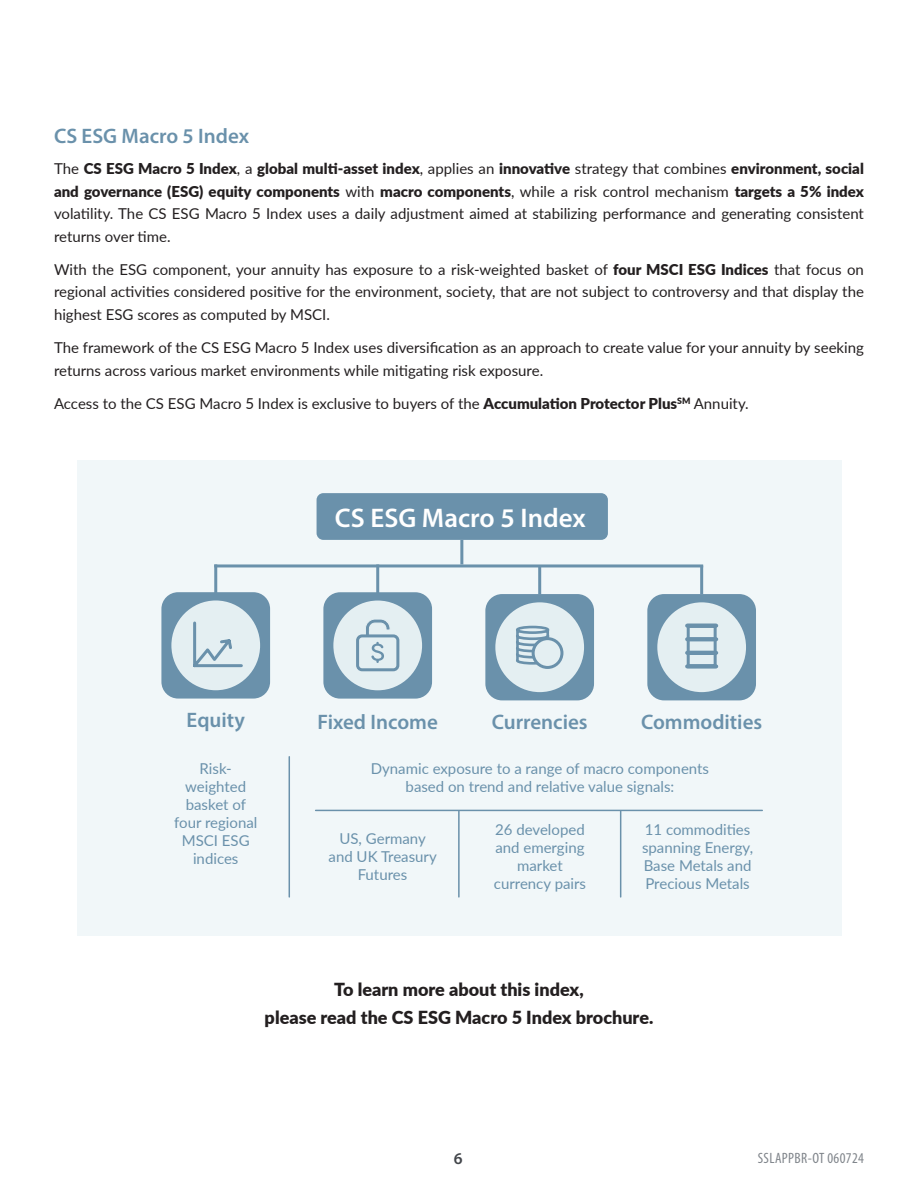
<style>
.page{position:relative;width:918px;height:1188px;background:#fff}
.page>*{position:absolute;margin:0;border:0;box-sizing:border-box;transform-origin:0 0}
.t1{font:600 27px "Myriad Pro";color:#fff}
.t2{font:600 21px "Myriad Pro";color:#6a91ab}
.t3{font:900 18px "Lato";color:#231f20}
.t4{font:600 16.5px "Myriad Pro";color:#43464b}
.t5{font:15px/22.5px "Lato";color:#231f20;text-align:justify}
.Main_Body_Copy_Style{font:15px/18px "Lato";color:#6a91ab;text-align:center}
.t6{font:condensed 15px "Myriad Pro";letter-spacing:.025em;color:#80858b}
.s1{font-weight:900}
</style>
<div class="page">
<div style="left:77px;top:461px;width:764px;height:475px;background:#f1f7f9"></div>
<div style="left:161px;top:592px;width:109px;height:107px;background:#6a91ab;border-radius:17px"></div>
<div style="left:171px;top:600px;width:89px;height:90px;background:#e4eff2;border-radius:50%"></div>
<svg style="left:193px;top:621px;width:50px;height:47px"></svg>
<hr style="left:214px;top:564px;width:489px;height:3px;background:#6a91ab">
<hr style="left:214px;top:564px;width:3px;height:29px;background:#6a91ab">
<div style="left:323px;top:592px;width:109px;height:107px;background:#6a91ab;border-radius:17px"></div>
<div style="left:333px;top:601px;width:89px;height:89px;background:#e4eff2;border-radius:50%"></div>
<hr style="left:376px;top:564px;width:3px;height:29px;background:#6a91ab">
<div style="left:485px;top:594px;width:109px;height:106px;background:#6a91ab;border-radius:17px"></div>
<div style="left:495px;top:602px;width:89px;height:90px;background:#e4eff2;border-radius:50%"></div>
<svg style="left:516px;top:628px;width:34px;height:38px"></svg>
<div style="left:516px;top:626px;width:33px;height:8px;border:3px solid #6a91ab;border-radius:50%"></div>
<div style="left:533px;top:639px;width:29px;height:28px;background:#e4eff2;border-radius:50%"></div>
<div style="left:532px;top:637px;width:31px;height:32px;border:3px solid #6a91ab;border-radius:50%"></div>
<hr style="left:538px;top:566px;width:3px;height:28px;background:#6a91ab">
<div style="left:647px;top:594px;width:109px;height:106px;background:#6a91ab;border-radius:17px"></div>
<div style="left:657px;top:602px;width:89px;height:90px;background:#e4eff2;border-radius:50%"></div>
<div style="left:687px;top:625px;width:30px;height:42px;background:#e4eff2;border:3px solid #6a91ab"></div>
<svg style="left:685px;top:623px;width:34px;height:6px"></svg>
<svg style="left:685px;top:636px;width:34px;height:6px"></svg>
<svg style="left:685px;top:650px;width:34px;height:6px"></svg>
<svg style="left:685px;top:663px;width:34px;height:6px"></svg>
<hr style="left:700px;top:566px;width:3px;height:28px;background:#6a91ab">
<hr style="left:289px;top:757px;width:1px;height:140px;background:#6a91ab">
<hr style="left:316px;top:810px;width:446px;height:1px;background:#6a91ab">
<hr style="left:458px;top:811px;width:2px;height:86px;background:#6a91ab">
<hr style="left:620px;top:811px;width:1px;height:86px;background:#6a91ab">
<div style="left:317px;top:493px;width:291px;height:47px;background:#6a91ab;border-radius:7px"></div>
<hr style="left:460px;top:540px;width:3px;height:24px;background:#6a91ab">
<svg style="left:366px;top:619px;width:24px;height:15px"></svg>
<div style="left:356px;top:634px;width:43px;height:37px;border:3px solid #6a91ab;border-radius:5px"></div>
<svg style="left:371px;top:642px;width:13px;height:21px"></svg>
<p class="t2" style="left:54px;top:122px;width:197px">CS ESG Macro 5 Index</p>
<p class="t5" style="left:54px;top:157px;width:811px">The <span class="s1">CS ESG Macro 5 Index</span>, a <span class="s1">global multi-asset index</span>, applies an <span class="s1">innovative</span> strategy that combines <span class="s1">environment, social and governance (ESG) equity components</span> with <span class="s1">macro components</span>, while a risk control mechanism <span class="s1">targets a 5% index </span>volatility. The CS ESG Macro 5 Index uses a daily adjustment aimed at stabilizing performance and generating consistent returns over time.</p>
<p class="t5" style="left:54px;top:258px;width:811px">With the ESG component, your annuity has exposure to a risk-weighted basket of <span class="s1">four MSCI ESG Indices</span> that focus on regional activities considered positive for the environment, society, that are not subject to controversy and that display the highest ESG scores as computed by MSCI.</p>
<p class="t5" style="left:54px;top:336px;width:811px">The framework of the CS ESG Macro 5 Index uses diversification as an approach to create value for your annuity by seeking returns across various market environments while mitigating risk exposure.</p>
<p class="t5" style="left:54px;top:392px;width:696px">Access to the CS ESG Macro 5 Index is exclusive to buyers of the <span class="s1">Accumulation Protector Plus</span><sup>SM</sup> Annuity.</p>
<p class="t1" style="left:335px;top:500px;width:252px">CS ESG Macro 5 Index</p>
<p class="t2" style="left:187px;top:707px;width:60px">Equity</p>
<p class="t2" style="left:318px;top:709px;width:122px">Fixed Income</p>
<p class="t2" style="left:492px;top:709px;width:97px">Currencies</p>
<p class="t2" style="left:641px;top:709px;width:123px">Commodities</p>
<p class="Main_Body_Copy_Style" style="left:371px;top:759px;width:340px">Dynamic exposure to a range of macro components based on trend and relative value signals:</p>
<p class="Main_Body_Copy_Style" style="left:494px;top:820px;width:94px">26 developed and emerging market currency pairs</p>
<p class="Main_Body_Copy_Style" style="left:642px;top:820px;width:113px;text-align:left">11 commodities spanning Energy,<br>Base Metals and<br>Precious Metals</p>
<p class="Main_Body_Copy_Style" style="left:174px;top:759px;width:85px">Risk&shy;weighted basket of four regional<br>MSCI ESG indices</p>
<p class="Main_Body_Copy_Style" style="left:329px;top:829px;width:110px">US, Germany and UK Treasury<br>Futures</p>
<p class="t3" style="left:334px;top:976px;width:251px">To learn more about this index,</p>
<p class="t3" style="left:265px;top:1004px;width:390px">please read the CS ESG Macro 5 Index brochure.</p>
<p class="t4" style="left:454px;top:1148px;width:10px">6</p>
<p class="t6" style="left:758px;top:1149px;width:108px">SSLAPPBR-OT 060724</p>
</div>
